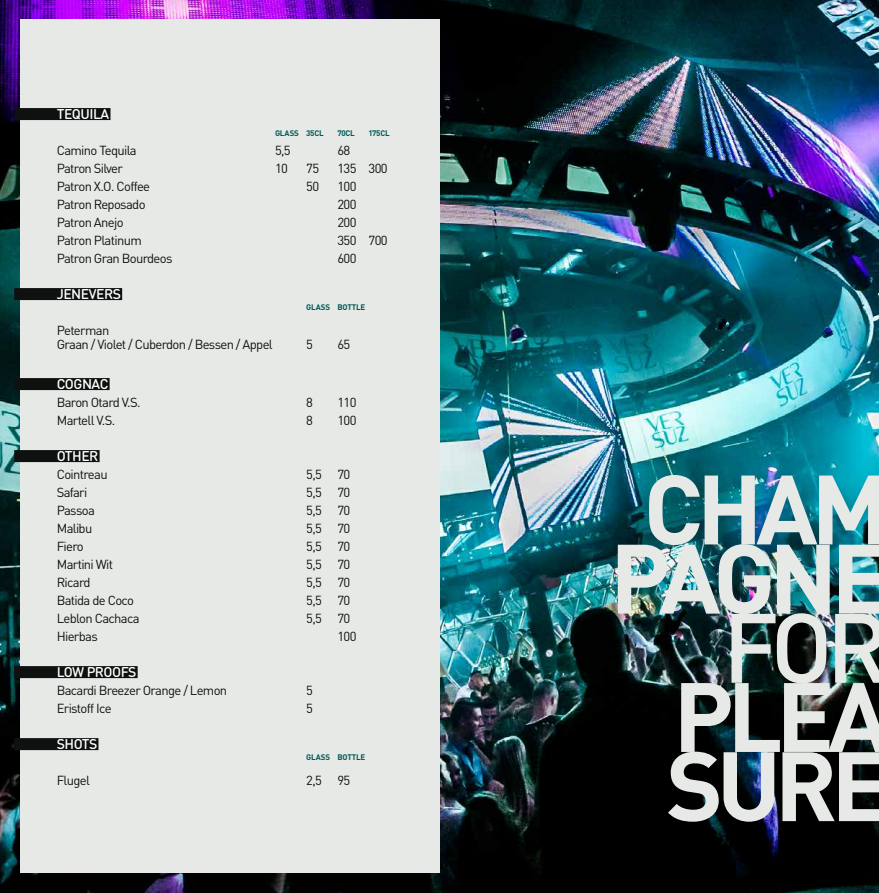
<style>
.page{position:relative;width:879px;height:893px;background:#fff}
.page>*{position:absolute;margin:0;border:0;box-sizing:border-box;transform-origin:0 0}
.t1{font:700 96.7px/69.2px "DIN Pro";letter-spacing:-.07em;color:#e6e9e5;text-align:center}
.t2{font:500 96.7px "DIN Pro";color:#e6e9e5}
.t3{font:500 14px "DIN Round Pro";letter-spacing:-.035em;color:#fff}
.t4{font:13px/14px "DIN Pro";letter-spacing:-.05em;color:#0f1110}
.t5{font:700 8px "DIN Pro";letter-spacing:-.03em;color:#015b59}
</style>
<div class="page">
<img style="left:0;top:0;width:879px;height:893px">
<div style="left:20px;top:20px;width:419px;height:853px;background:#e6e9e5"></div>
<div style="left:14px;top:108px;width:96px;height:12px;background:#0f1110"></div>
<div style="left:14px;top:288px;width:108px;height:12px;background:#0f1110"></div>
<div style="left:14px;top:378px;width:96px;height:12px;background:#0f1110"></div>
<div style="left:14px;top:450px;width:86px;height:12px;background:#0f1110"></div>
<div style="left:14px;top:666px;width:124px;height:12px;background:#0f1110"></div>
<div style="left:14px;top:738px;width:84px;height:12px;background:#0f1110"></div>
<p class="t3" style="left:57px;top:104px;width:54px">TEQUILA</p>
<p class="t5" style="left:275px;top:126px;width:50px">GLASS 35CL</p>
<p class="t5" style="left:337px;top:126px;width:19px">70CL</p>
<p class="t5" style="left:369px;top:126px;width:23px">175CL</p>
<p class="t4" style="left:57px;top:142px;width:82px">Camino Tequila</p>
<p class="t4" style="left:275px;top:142px;width:17px">5,5</p>
<p class="t4" style="left:337px;top:142px;width:14px">68</p>
<p class="t4" style="left:57px;top:160px;width:68px">Patron Silver</p>
<p class="t4" style="left:275px;top:160px;width:14px">10</p>
<p class="t4" style="left:306px;top:160px;width:14px">75</p>
<p class="t4" style="left:337px;top:160px;width:52px">135 300</p>
<p class="t4" style="left:57px;top:178px;width:95px">Patron X.O. Coffee</p>
<p class="t4" style="left:306px;top:178px;width:14px">50</p>
<p class="t4" style="left:337px;top:178px;width:21px">100</p>
<p class="t4" style="left:57px;top:196px;width:90px">Patron Reposado</p>
<p class="t4" style="left:337px;top:196px;width:21px">200</p>
<p class="t4" style="left:57px;top:214px;width:68px">Patron Anejo</p>
<p class="t4" style="left:337px;top:214px;width:21px">200</p>
<p class="t4" style="left:57px;top:232px;width:87px">Patron Platinum</p>
<p class="t4" style="left:337px;top:232px;width:52px">350 700</p>
<p class="t4" style="left:57px;top:250px;width:117px">Patron Gran Bourdeos</p>
<p class="t4" style="left:337px;top:250px;width:21px">600</p>
<p class="t3" style="left:57px;top:284px;width:66px">JENEVERS</p>
<p class="t5" style="left:306px;top:300px;width:61px">GLASS BOTTLE</p>
<p class="t4" style="left:57px;top:322px;width:217px">Peterman<br>Graan / Violet / Cuberdon / Bessen / Appel</p>
<p class="t4" style="left:306px;top:336px;width:8px">5</p>
<p class="t4" style="left:337px;top:336px;width:14px">65</p>
<p class="t3" style="left:57px;top:374px;width:53px">COGNAC</p>
<p class="t4" style="left:57px;top:394px;width:85px">Baron Otard V.S.</p>
<p class="t4" style="left:306px;top:394px;width:8px">8</p>
<p class="t4" style="left:337px;top:394px;width:21px">110</p>
<p class="t4" style="left:57px;top:412px;width:60px">Martell V.S.</p>
<p class="t4" style="left:306px;top:412px;width:8px">8</p>
<p class="t4" style="left:337px;top:412px;width:21px">100</p>
<p class="t3" style="left:57px;top:446px;width:43px">OTHER</p>
<p class="t4" style="left:57px;top:466px;width:52px">Cointreau</p>
<p class="t4" style="left:306px;top:466px;width:46px">5,5 70</p>
<p class="t4" style="left:57px;top:484px;width:32px">Safari</p>
<p class="t4" style="left:306px;top:484px;width:46px">5,5 70</p>
<p class="t4" style="left:57px;top:502px;width:40px">Passoa</p>
<p class="t4" style="left:306px;top:502px;width:46px">5,5 70</p>
<p class="t4" style="left:57px;top:520px;width:37px">Malibu</p>
<p class="t4" style="left:306px;top:520px;width:46px">5,5 70</p>
<p class="t4" style="left:57px;top:538px;width:29px">Fiero</p>
<p class="t4" style="left:306px;top:538px;width:46px">5,5 70</p>
<p class="t4" style="left:57px;top:556px;width:58px">Martini Wit</p>
<p class="t4" style="left:306px;top:556px;width:46px">5,5 70</p>
<p class="t4" style="left:57px;top:574px;width:35px">Ricard</p>
<p class="t4" style="left:306px;top:574px;width:46px">5,5 70</p>
<p class="t4" style="left:57px;top:592px;width:79px">Batida de Coco</p>
<p class="t4" style="left:306px;top:592px;width:46px">5,5 70</p>
<p class="t4" style="left:57px;top:610px;width:84px">Leblon Cachaca</p>
<p class="t4" style="left:306px;top:610px;width:46px">5,5 70</p>
<p class="t4" style="left:57px;top:628px;width:43px">Hierbas</p>
<p class="t4" style="left:337px;top:628px;width:21px">100</p>
<p class="t3" style="left:57px;top:662px;width:81px">LOW PROOFS</p>
<p class="t4" style="left:57px;top:682px;width:172px">Bacardi Breezer Orange / Lemon</p>
<p class="t4" style="left:306px;top:682px;width:8px">5</p>
<p class="t4" style="left:57px;top:700px;width:56px">Eristoff Ice</p>
<p class="t4" style="left:306px;top:700px;width:8px">5</p>
<p class="t3" style="left:57px;top:734px;width:42px">SHOTS</p>
<p class="t5" style="left:306px;top:750px;width:61px">GLASS BOTTLE</p>
<p class="t4" style="left:57px;top:772px;width:35px">Flugel</p>
<p class="t4" style="left:306px;top:772px;width:46px">2,5 95</p>
<h1 class="t1" style="left:610px;top:463px;width:281px">CHAM<br>PAGNE</h1>
<h1 class="t2" style="left:722px;top:569px;width:168px">FOR</h1>
<h1 class="t1" style="left:666px;top:671px;width:225px;text-align:left">PLEA<br>SURE</h1>
</div>
